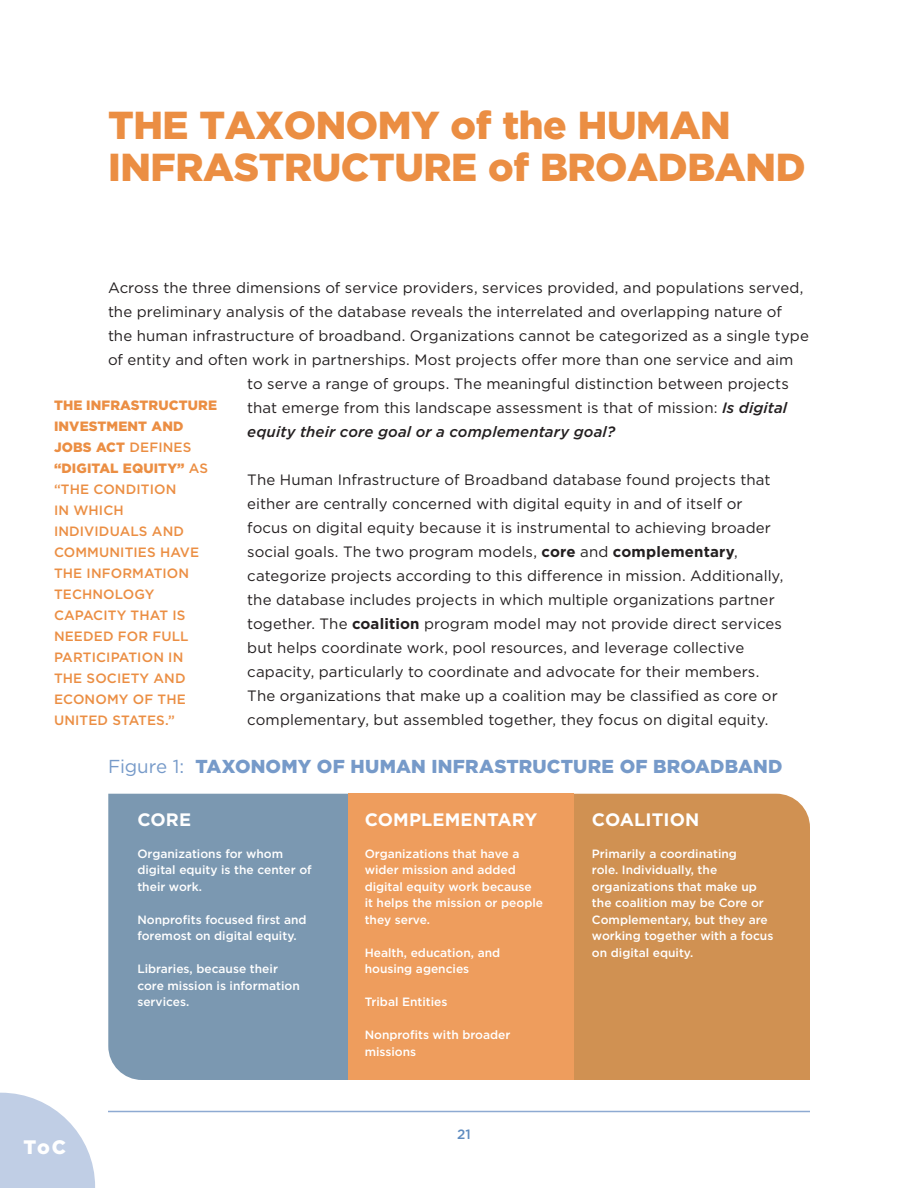
<style>
.page{position:relative;width:918px;height:1188px;background:#fff}
.page>*{position:absolute;margin:0;border:0;box-sizing:border-box;transform-origin:0 0}
.t1{font:900 39px/42px "Gotham";letter-spacing:-.01em;color:#eb8e43}
.t2{font:900 19.5px "Gotham";color:#fff}
.t3{font:900 18.75px "Gotham";letter-spacing:.01em;color:#769ac9}
.t4{font:700 18px "Gotham";letter-spacing:.01em;color:#fff}
.t5{font:15px/24px "Gotham";letter-spacing:.005em;color:#231f20}
.t6{font:italic 500 15px "Gotham";letter-spacing:.01em;color:#231f20}
.t7{font:500 13.5px/21px "Gotham";letter-spacing:.01em;color:#eb8e43}
.t8{font:500 13.5px "Gotham";color:#5f8cc0}
.t9{font:500 12px/16.5px "Gotham";color:#fff}
.s1{font-weight:500;font-style:italic}
.s2{font-weight:700}
.s3{font-weight:400}
.s4{font-weight:900}
</style>
<div class="page">
<hr style="left:108px;top:1111px;width:702px;height:1px;background:#8eaad2">
<svg style="left:0;top:1093px;width:95px;height:95px"></svg>
<div style="left:574px;top:794px;width:236px;height:286px;background:#d09152"></div>
<div style="left:108px;top:794px;width:240px;height:286px;background:#7b98b1"></div>
<div style="left:348px;top:794px;width:226px;height:286px;background:#ee9d5d"></div>
<h1 class="t1" style="left:108px;top:104px;width:699px">THE TAXONOMY of the HUMAN<br>INFRASTRUCTURE of BROADBAND</h1>
<p class="t5" style="left:108px;top:275px;width:697px">Across the three dimensions of service providers, services provided, and populations served,</p>
<p class="t5" style="left:108px;top:299px;width:676px">the preliminary analysis of the database reveals the interrelated and overlapping nature of</p>
<p class="t5" style="left:108px;top:323px;width:702px">the human infrastructure of broadband. Organizations cannot be categorized as a single type</p>
<p class="t5" style="left:108px;top:347px;width:687px">of entity and often work in partnerships. Most projects offer more than one service and aim</p>
<p class="t5" style="left:247px;top:371px;width:543px">to serve a range of groups. The meaningful distinction between projects</p>
<p class="t5" style="left:247px;top:395px;width:541px">that emerge from this landscape assessment is that of mission: <span class="s1">Is digital</span></p>
<p class="t6" style="left:247px;top:422px;width:369px">equity their core goal or a complementary goal?</p>
<p class="t5" style="left:247px;top:467px;width:538px">The Human Infrastructure of Broadband database found projects that either are centrally concerned with digital equity in and of itself or focus on digital equity because it is instrumental to achieving broader social goals. The two program models, <span class="s2">core</span> and <span class="s2">complementary</span>, categorize projects according to this difference in mission. Additionally, the database includes projects in which multiple organizations partner together. The <span class="s2">coalition</span> program model may not provide direct services but helps coordinate work, pool resources, and leverage collective capacity, particularly to coordinate and advocate for their members.<br>The organizations that make up a coalition may be classified as core or complementary, but assembled together, they focus on digital equity.</p>
<p class="t3" style="left:108px;top:753px;width:676px"><span class="s3">Figure 1:</span> TAXONOMY OF HUMAN INFRASTRUCTURE OF BROADBAND</p>
<p class="t7" style="left:54px;top:394px;width:165px"><span class="s4">THE INFRASTRUCTURE<br>INVESTMENT AND<br>JOBS ACT</span> DEFINES <span class="s4">“DIGITAL EQUITY”</span> AS “THE CONDITION<br>IN WHICH<br>INDIVIDUALS AND<br>COMMUNITIES HAVE<br>THE INFORMATION<br>TECHNOLOGY<br>CAPACITY THAT IS<br>NEEDED FOR FULL<br>PARTICIPATION IN<br>THE SOCIETY AND<br>ECONOMY OF THE<br>UNITED STATES.”</p>
<h2 class="t2" style="left:24px;top:1134px;width:44px">ToC</h2>
<p class="t4" style="left:137px;top:807px;width:55px">CORE</p>
<p class="t9" style="left:137px;top:845px;width:176px">Organizations for whom digital equity is the center of their work.</p>
<p class="t9" style="left:137px;top:911px;width:171px">Nonprofits focused first and foremost on digital equity.</p>
<p class="t9" style="left:137px;top:961px;width:164px">Libraries, because their core mission is information services.</p>
<p class="t4" style="left:365px;top:807px;width:174px">COMPLEMENTARY</p>
<p class="t9" style="left:365px;top:845px;width:180px">Organizations that have a wider mission and added digital equity work because it helps the mission or people they serve.</p>
<p class="t9" style="left:365px;top:944px;width:137px">Health, education, and housing agencies</p>
<p class="t9" style="left:365px;top:994px;width:84px">Tribal Entities</p>
<p class="t9" style="left:365px;top:1027px;width:147px">Nonprofits with broader missions</p>
<p class="t8" style="left:457px;top:1126px;width:15px">21</p>
<p class="t4" style="left:592px;top:807px;width:109px">COALITION</p>
<p class="t9" style="left:592px;top:845px;width:183px">Primarily a coordinating<br>role. Individually, the organizations that make up the coalition may be Core or<br>Complementary, but they are working together with a focus on digital equity.</p>
</div>
